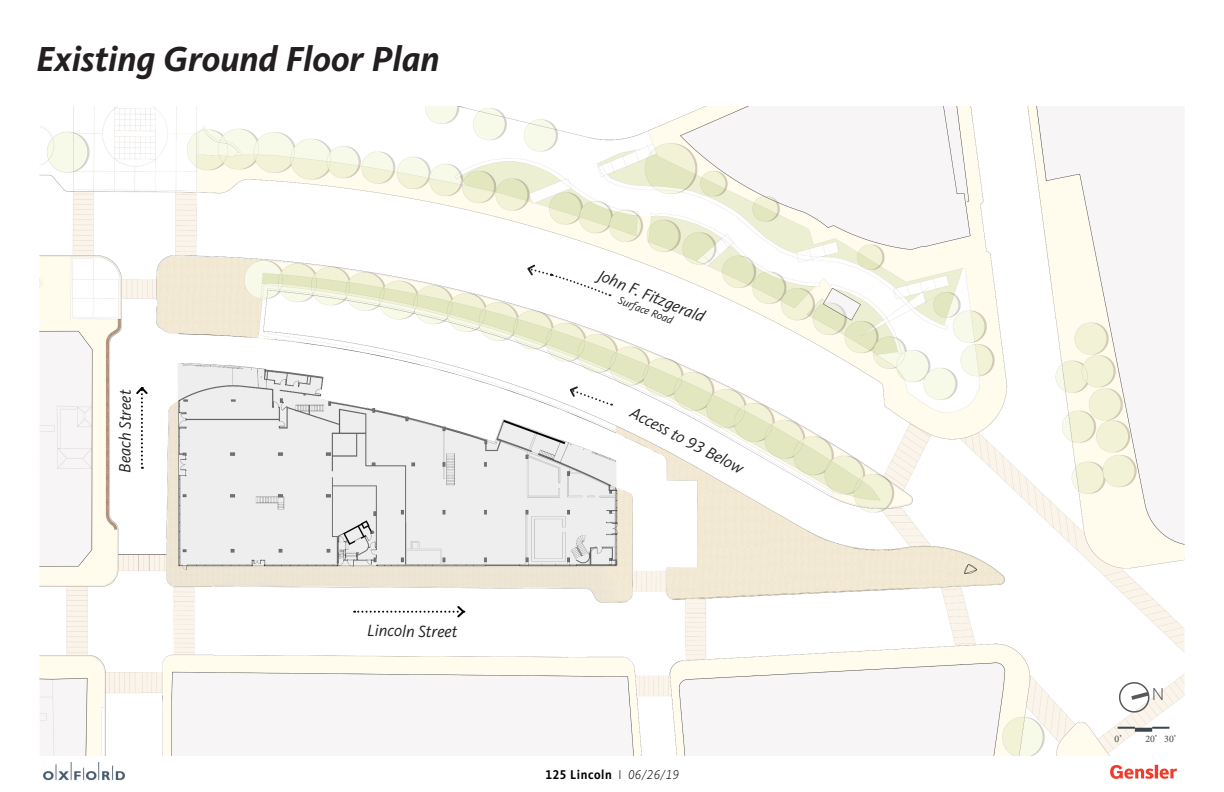
<style>
.page{position:relative;width:1224px;height:792px;background:#fff}
.page>*{position:absolute;margin:0;border:0;box-sizing:border-box;transform-origin:0 0}
.t1{font:italic 700 36px "Kievit OT";color:#231f20}
.t2{font:18px "Kievit OT Light";color:#57585a}
.t3{font:italic 16.9px "Kievit OT";letter-spacing:-.005em;color:#231f20}
.t4{font:700 13.2px "Kievit OT";letter-spacing:.05em;color:#000;scale:.91 1}
.t5{font:italic 11.2px "Kievit OT";color:#231f20}
.t6{font:10px "Minion Pro";color:#3e454c}
.s1{font-family:"Kievit OT Light";font-weight:400}
.s2{font-family:"Kievit OT Light";font-weight:400;font-style:italic}
</style>
<div class="page">
<img style="left:1110px;top:764px;width:67px;height:15px">
<img style="left:43px;top:763px;width:82px;height:18px">
<img style="left:39px;top:107px;width:1146px;height:649px">
<div style="left:130px;top:381px;width:24px;height:94px;background:#fff"></div>
<svg style="left:136px;top:387px;width:12px;height:82px"></svg>
<div style="left:347px;top:600px;width:123px;height:23px;background:#fff"></div>
<svg style="left:354px;top:606px;width:112px;height:12px"></svg>
<svg style="left:526px;top:263px;width:84px;height:33px"></svg>
<svg style="left:178px;top:363px;width:438px;height:202px;fill:#eee"></svg>
<svg style="left:1118px;top:727px;width:17px;height:2px"></svg>
<svg style="left:1135px;top:728px;width:17px;height:4px"></svg>
<svg style="left:1152px;top:727px;width:17px;height:2px"></svg>
<svg style="left:1117px;top:680px;width:35px;height:33px"></svg>
<h1 class="t1" style="left:36px;top:37px;width:405px">Existing Ground Floor Plan</h1>
<p class="t3" style="left:115px;top:473px;width:84px;rotate:-90deg">Beach Street</p>
<p class="t3" style="left:367px;top:621px;width:92px">Lincoln Street</p>
<p class="t3" style="left:603px;top:265px;width:115px;rotate:22deg">John F. Fitzgerald</p>
<p class="t5" style="left:621px;top:293px;width:59px;rotate:22deg">Surface Road</p>
<p class="t3" style="left:636px;top:403px;width:127px;rotate:27deg">Access to 93 Below</p>
<p class="t4" style="left:545px;top:766px;width:148px">125 Lincoln <span class="s1">I</span> <span class="s2">06/26/19</span></p>
<p class="t2" style="left:1152px;top:685px;width:14px">N</p>
<p class="t6" style="left:1115px;top:732px;width:9px">0’</p>
<p class="t6" style="left:1145px;top:732px;width:32px">20’ 30’</p>
</div>
